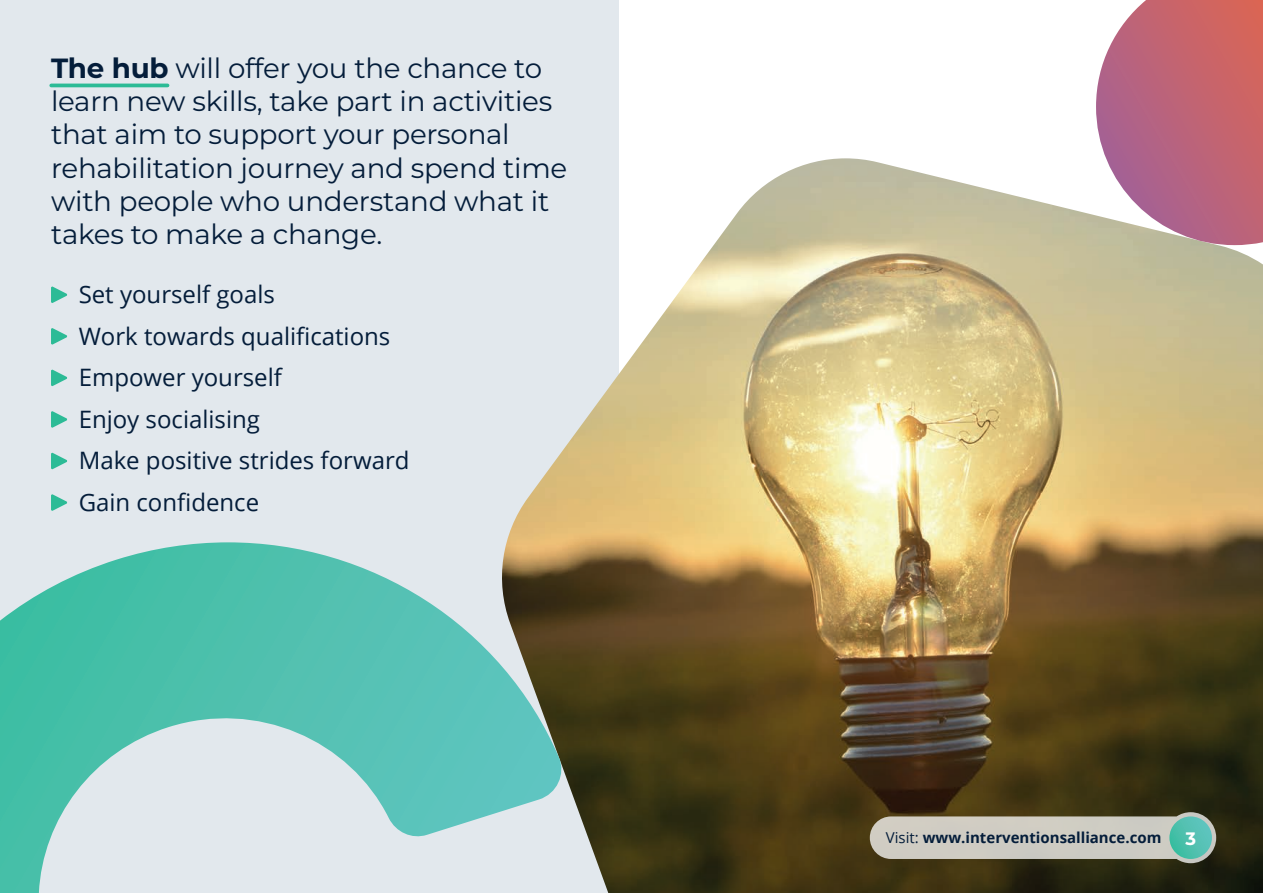
<style>
.page{position:relative;width:1263px;height:893px;background:#fff}
.page>*{position:absolute;margin:0;border:0;box-sizing:border-box;transform-origin:0 0}
.t1{font:27.75px/33.3px "Montserrat";letter-spacing:-.01em;color:#041d3a}
.t2{font:24px/41.5px "Open Sans";color:#041d3a}
.t3{font:700 18px "Montserrat";color:#fff}
.t4{font:700 15px "Open Sans";color:#041d3a}
.s1{font-weight:700}
.s2{font-weight:400}
</style>
<div class="page">
<div style="left:0;top:0;width:619px;height:893px;background:#e2e8ed"></div>
<img style="left:506px;top:158px;width:757px;height:735px">
<svg style="left:1096px;top:0;width:167px;height:245px;background:#c37686"></svg>
<svg style="left:0;top:542px;width:566px;height:351px"></svg>
<svg style="left:51px;top:286px;width:16px;height:17px"></svg>
<svg style="left:51px;top:328px;width:16px;height:17px"></svg>
<svg style="left:51px;top:369px;width:16px;height:17px"></svg>
<svg style="left:51px;top:411px;width:16px;height:17px"></svg>
<svg style="left:51px;top:452px;width:16px;height:17px"></svg>
<svg style="left:51px;top:494px;width:16px;height:17px"></svg>
<hr style="left:51px;top:84px;width:117px;height:3px;background:#2cbb96">
<svg style="left:870px;top:812px;width:346px;height:51px;background:#b2aea0"></svg>
<svg style="left:1169px;top:816px;width:43px;height:43px"></svg>
<p class="t1" style="left:51px;top:50px;width:518px"><span class="s1">The hub</span> will offer you the chance to learn new skills, take part in activities that aim to support your personal rehabilitation journey and spend time with people who understand what it takes to make a change.</p>
<p class="t2" style="left:79px;top:273px;width:332px">Set yourself goals<br>Work towards qualifications<br>Empower yourself<br>Enjoy socialising<br>Make positive strides forward<br>Gain confidence</p>
<p class="t4" style="left:886px;top:827px;width:277px"><span class="s2">Visit:</span> www.interventionsalliance.com</p>
<p class="t3" style="left:1185px;top:825px;width:12px">3</p>
</div>
